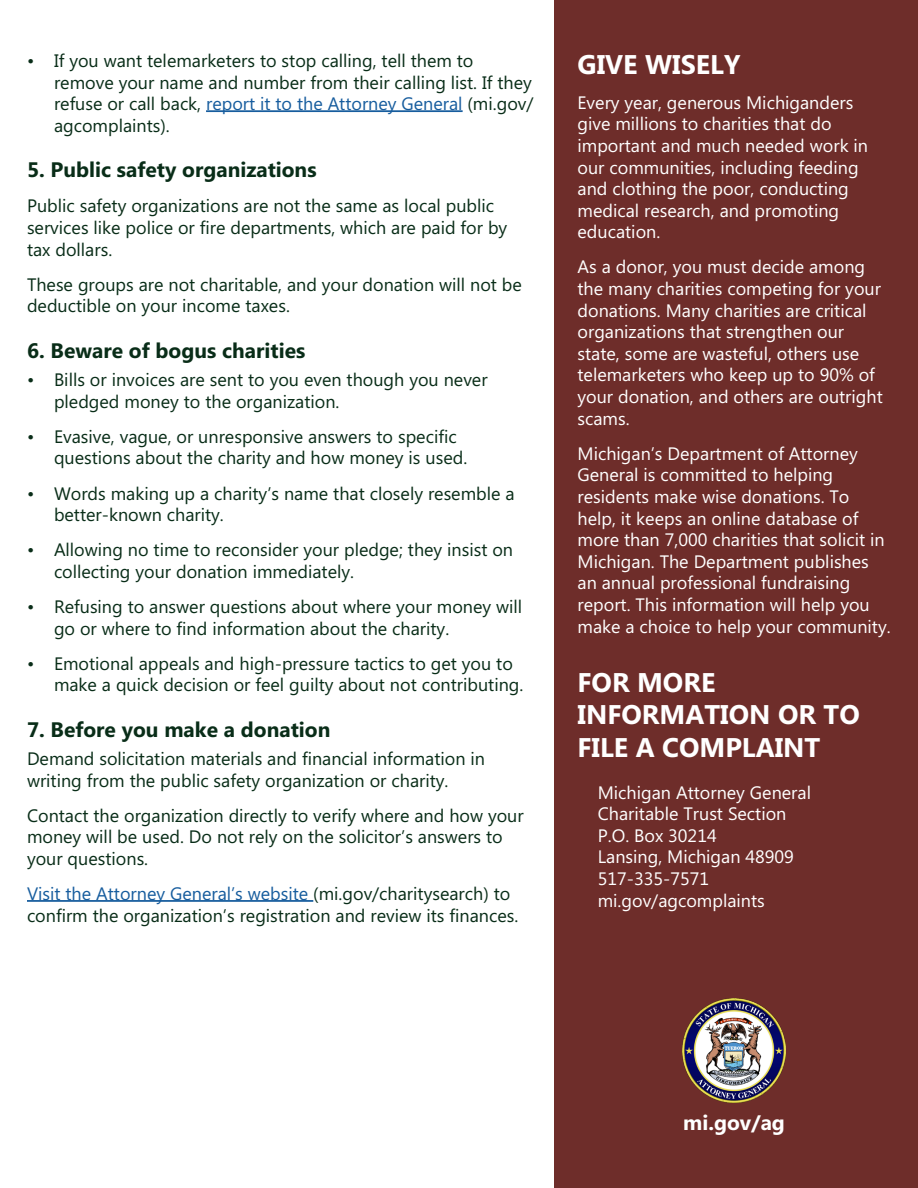
<style>
.page{position:relative;width:918px;height:1188px;background:#fff}
.page>*{position:absolute;margin:0;border:0;box-sizing:border-box;transform-origin:0 0}
.t1{font:700 27px/32.4px "Microsoft Phags Pa";color:#fff}
.t2{font:700 21px "Microsoft Phags Pa";color:#092d18}
.t3{font:700 21px "Microsoft Phags Pa";color:#fff}
.t4{font:18px/21.6px "Microsoft Phags Pa";color:#092d18}
.t5{font:18px/21.6px "Microsoft Phags Pa";color:#fff}
.s1{color:#175d9e}
</style>
<div class="page">
<div style="left:554px;top:0;width:364px;height:1188px;background:#6e2d2a"></div>
<img style="left:682px;top:999px;width:104px;height:104px">
<hr style="left:206px;top:110px;width:257px;height:2px;background:#175d9e">
<hr style="left:27px;top:900px;width:286px;height:2px;background:#175d9e">
<p class="t4" style="left:54px;top:49px;width:481px;text-indent:-27px">• If you want telemarketers to stop calling, tell them to remove your name and number from their calling list. If they refuse or call back, <span class="s1">report it to the Attorney General</span> (mi.gov/ agcomplaints).</p>
<p class="t2" style="left:27px;top:155px;width:291px">5. Public safety organizations</p>
<p class="t4" style="left:27px;top:194px;width:482px">Public safety organizations are not the same as local public services like police or fire departments, which are paid for by tax dollars.</p>
<p class="t4" style="left:27px;top:273px;width:496px">These groups are not charitable, and your donation will not be deductible on your income taxes.</p>
<p class="t2" style="left:27px;top:335px;width:280px">6. Beware of bogus charities</p>
<p class="t4" style="left:54px;top:368px;width:435px;text-indent:-27px">• Bills or invoices are sent to you even though you never pledged money to the organization.</p>
<p class="t4" style="left:54px;top:425px;width:415px;text-indent:-27px">• Evasive, vague, or unresponsive answers to specific questions about the charity and how money is used.</p>
<p class="t4" style="left:54px;top:481px;width:462px;text-indent:-27px">• Words making up a charity’s name that closely resemble a better-known charity.</p>
<p class="t4" style="left:54px;top:538px;width:461px;text-indent:-27px">• Allowing no time to reconsider your pledge; they insist on collecting your donation immediately.</p>
<p class="t4" style="left:54px;top:595px;width:470px;text-indent:-27px">• Refusing to answer questions about where your money will go or where to find information about the charity.</p>
<p class="t4" style="left:54px;top:652px;width:471px;text-indent:-27px">• Emotional appeals and high-pressure tactics to get you to make a quick decision or feel guilty about not contributing.</p>
<p class="t2" style="left:27px;top:714px;width:305px">7. Before you make a donation</p>
<p class="t4" style="left:27px;top:747px;width:460px">Demand solicitation materials and financial information in writing from the public safety organization or charity.</p>
<p class="t4" style="left:27px;top:804px;width:498px">Contact the organization directly to verify where and how your money will be used. Do not rely on the solicitor’s answers to your questions.</p>
<p class="t4" style="left:27px;top:882px;width:493px"><span class="s1">Visit the Attorney General’s website</span> (mi.gov/charitysearch) to confirm the organization’s registration and review its finances.</p>
<h1 class="t1" style="left:578px;top:46px;width:164px">GIVE WISELY</h1>
<p class="t5" style="left:578px;top:91px;width:292px">Every year, generous Michiganders give millions to charities that do important and much needed work in our communities, including feeding and clothing the poor, conducting medical research, and promoting education.</p>
<p class="t5" style="left:578px;top:255px;width:307px">As a donor, you must decide among the many charities competing for your donations. Many charities are critical organizations that strengthen our state, some are wasteful, others use telemarketers who keep up to 90% of your donation, and others are outright scams.</p>
<p class="t5" style="left:578px;top:442px;width:315px">Michigan’s Department of Attorney General is committed to helping residents make wise donations. To help, it keeps an online database of more than 7,000 charities that solicit in Michigan. The Department publishes an annual professional fundraising report. This information will help you make a choice to help your community.</p>
<h1 class="t1" style="left:578px;top:665px;width:284px">FOR MORE<br>INFORMATION OR TO<br>FILE A COMPLAINT</h1>
<p class="t5" style="left:598px;top:781px;width:215px">Michigan Attorney General<br>Charitable Trust Section<br>P.O. Box 30214<br>Lansing, Michigan 48909<br>517-335-7571 mi.gov/agcomplaints</p>
<p class="t3" style="left:683px;top:1107px;width:103px">mi.gov/ag</p>
</div>
